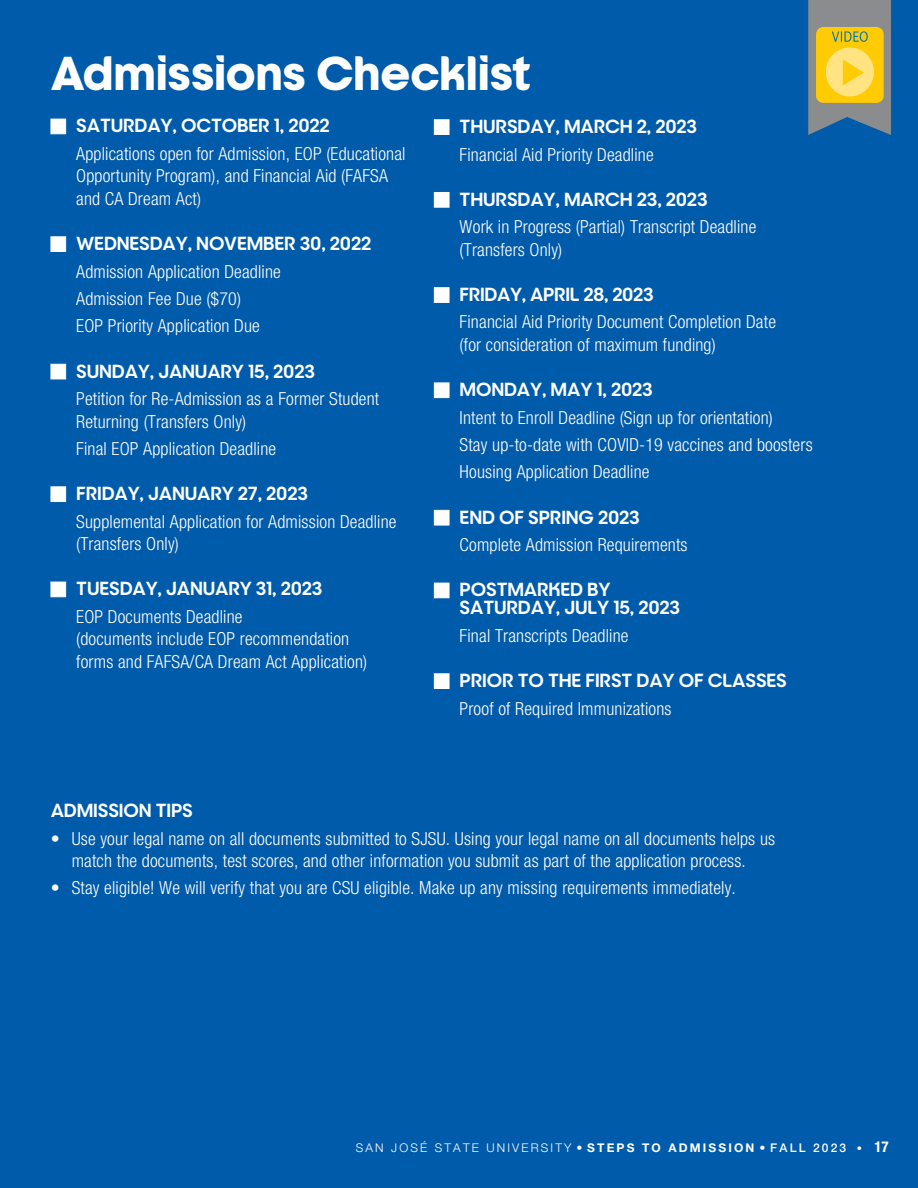
<style>
.page{position:relative;width:918px;height:1188px;background:#005baa}
.page>*{position:absolute;margin:0;border:0;box-sizing:border-box;transform-origin:0 0}
.t1{font:700 45px "SJSU Pride D";color:#fff}
.t2{font:300 condensed 18px/22.5px "Helvetica Neue LT Pro";letter-spacing:.01em;color:#fff}
.t3{font:18px/18px "SJSU Pride D";letter-spacing:-.01em;color:#fff}
.t4{font:300 12px "Helvetica Neue LT Pro";color:#fff}
.s1{font-weight:700}
.s2{font-weight:500}
.s3{font-size:10.5px}
.s4{font-weight:700;font-stretch:condensed;font-size:15px}
</style>
<div class="page">
<div style="left:51px;top:119px;width:15px;height:15px;background:#fff;border:1px solid #fff"></div>
<div style="left:51px;top:237px;width:15px;height:15px;background:#fff;border:1px solid #fff"></div>
<div style="left:51px;top:364px;width:15px;height:15px;background:#fff;border:1px solid #fff"></div>
<div style="left:51px;top:487px;width:15px;height:15px;background:#fff;border:1px solid #fff"></div>
<div style="left:51px;top:582px;width:15px;height:15px;background:#fff;border:1px solid #fff"></div>
<div style="left:434px;top:120px;width:15px;height:15px;background:#fff;border:1px solid #fff"></div>
<div style="left:434px;top:192px;width:15px;height:15px;background:#fff;border:1px solid #fff"></div>
<div style="left:434px;top:288px;width:15px;height:15px;background:#fff;border:1px solid #fff"></div>
<div style="left:434px;top:383px;width:15px;height:15px;background:#fff;border:1px solid #fff"></div>
<div style="left:434px;top:510px;width:15px;height:15px;background:#fff;border:1px solid #fff"></div>
<div style="left:434px;top:583px;width:15px;height:15px;background:#fff;border:1px solid #fff"></div>
<div style="left:434px;top:674px;width:15px;height:15px;background:#fff;border:1px solid #fff"></div>
<svg style="left:808px;top:0;width:83px;height:135px;background:#b2a764"></svg>
<h1 class="t1" style="left:51px;top:45px;width:482px">Admissions Checklist</h1>
<p class="t3" style="left:76px;top:118px;width:255px">SATURDAY, OCTOBER 1, 2022</p>
<p class="t2" style="left:76px;top:142px;width:331px">Applications open for Admission, EOP (Educational<br>Opportunity Program), and Financial Aid (FAFSA and CA Dream Act)</p>
<p class="t3" style="left:76px;top:236px;width:297px">WEDNESDAY, NOVEMBER 30, 2022</p>
<p class="t2" style="left:76px;top:257px;width:206px;line-height:27.3px">Admission Application Deadline<br>Admission Fee Due ($70)<br>EOP Priority Application Due</p>
<p class="t3" style="left:76px;top:363px;width:240px">SUNDAY, JANUARY 15, 2023</p>
<p class="t2" style="left:76px;top:387px;width:305px">Petition for Re-Admission as a Former Student<br>Returning (Transfers Only)</p>
<p class="t2" style="left:76px;top:437px;width:201px">Final EOP Application Deadline</p>
<p class="t3" style="left:76px;top:486px;width:233px">FRIDAY, JANUARY 27, 2023</p>
<p class="t2" style="left:76px;top:510px;width:322px">Supplemental Application for Admission Deadline (Transfers Only)</p>
<p class="t3" style="left:76px;top:581px;width:248px">TUESDAY, JANUARY 31, 2023</p>
<p class="t2" style="left:76px;top:605px;width:293px">EOP Documents Deadline<br>(documents include EOP recommendation forms and FAFSA/CA Dream Act Application)</p>
<p class="t3" style="left:460px;top:119px;width:239px">THURSDAY, MARCH 2, 2023</p>
<p class="t2" style="left:460px;top:143px;width:196px">Financial Aid Priority Deadline</p>
<p class="t3" style="left:460px;top:191px;width:249px">THURSDAY, MARCH 23, 2023</p>
<p class="t2" style="left:460px;top:215px;width:298px">Work in Progress (Partial) Transcript Deadline (Transfers Only)</p>
<p class="t3" style="left:460px;top:287px;width:195px">FRIDAY, APRIL 28, 2023</p>
<p class="t2" style="left:460px;top:311px;width:318px">Financial Aid Priority Document Completion Date (for consideration of maximum funding)</p>
<p class="t3" style="left:460px;top:382px;width:195px">MONDAY, MAY 1, 2023</p>
<p class="t2" style="left:460px;top:404px;width:355px;line-height:27.3px">Intent to Enroll Deadline (Sign up for orientation)<br>Stay up-to-date with COVID-19 vaccines and boosters<br>Housing Application Deadline</p>
<p class="t3" style="left:460px;top:509px;width:182px">END OF SPRING 2023</p>
<p class="t2" style="left:460px;top:533px;width:229px">Complete Admission Requirements</p>
<p class="t3" style="left:460px;top:582px;width:222px">POSTMARKED BY<br>SATURDAY, JULY 15, 2023</p>
<p class="t2" style="left:460px;top:624px;width:171px">Final Transcripts Deadline</p>
<p class="t3" style="left:460px;top:673px;width:329px">PRIOR TO THE FIRST DAY OF CLASSES</p>
<p class="t2" style="left:460px;top:697px;width:213px">Proof of Required Immunizations</p>
<p class="t3" style="left:51px;top:803px;width:144px">ADMISSION TIPS</p>
<p class="t2" style="left:51px;top:827px;width:726px;text-align:center">• Use your legal name on all documents submitted to SJSU. Using your legal name on all documents helps us match the documents, test scores, and other information you submit as part of the application process.</p>
<p class="t2" style="left:51px;top:877px;width:687px">• Stay eligible! We will verify that you are CSU eligible. Make up any missing requirements immediately.</p>
<p class="t4" style="left:356px;top:1140px;width:535px">S A N J O S É S T A T E U N I V E R S I T Y • <span class="s1">S T E P S T O A D M I S S I O N</span> • <span class="s2">F A L L 2 0 2 3</span> <span class="s3">•</span> <span class="s4">17</span></p>
</div>
